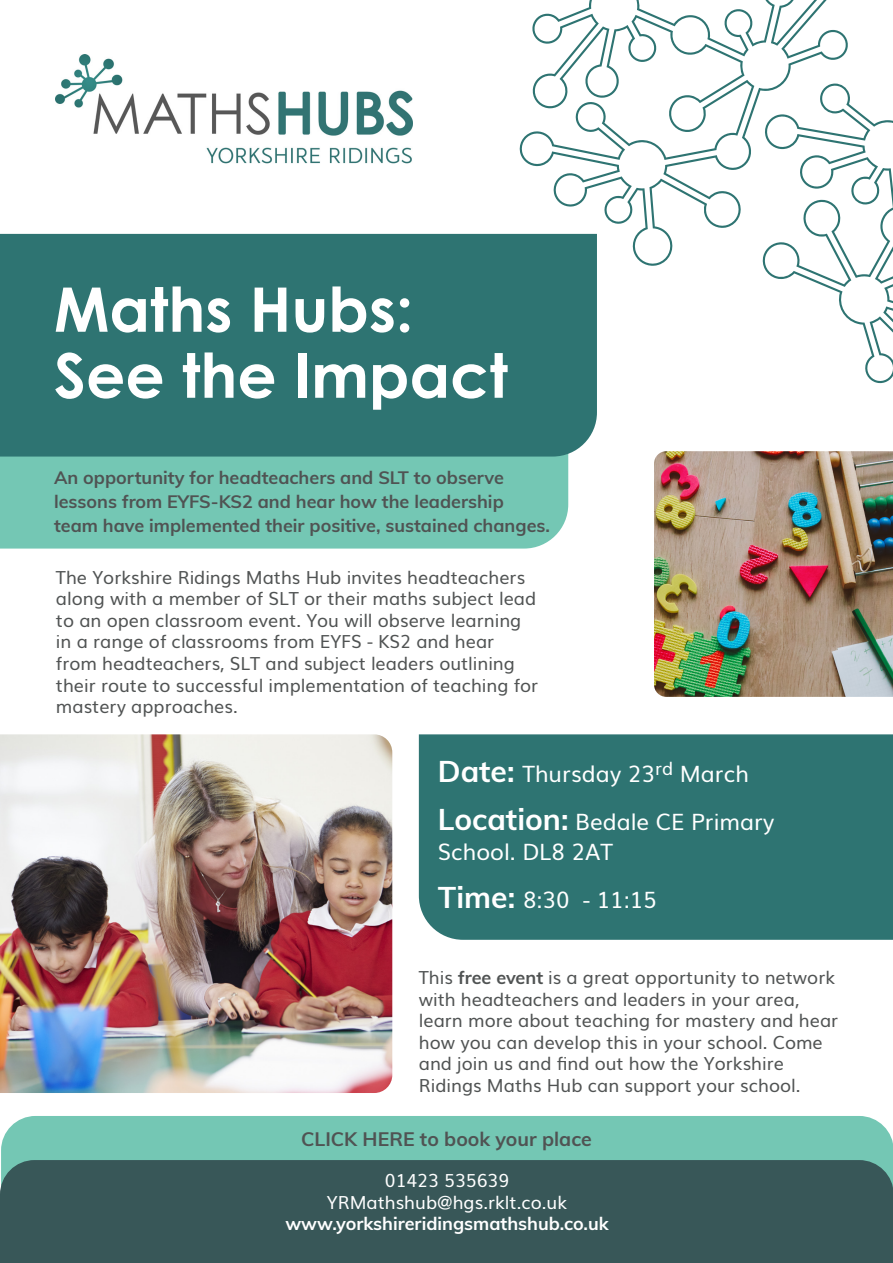
<style>
.page{position:relative;width:893px;height:1263px;background:#fff}
.page>*{position:absolute;margin:0;border:0;box-sizing:border-box;transform-origin:0 0}
.t1{font:700 61.5px/66px "Century Gothic";color:#fff}
.t2{font:22.5px "Muli";color:#fff}
.t3{font:700 19.5px "Muli";color:#505353}
.t4{font:18px/21.6px "Muli";color:#505353}
.t5{font:700 18px/24px "Muli";color:#505353}
.t6{font:18px "Muli";color:#fff}
.t7{font:700 18px "Muli";color:#fff}
.s1{font-weight:700;font-size:30px}
.s2{font-weight:700}
</style>
<div class="page">
<div style="left:1px;top:1116px;width:892px;height:44px;background:#74c7b4"></div>
<div style="left:0;top:1160px;width:893px;height:103px;background:#385758"></div>
<div style="left:419px;top:734px;width:474px;height:206px;background:#2e7472"></div>
<div style="left:0;top:456px;width:568px;height:93px;background:#74c7b4"></div>
<div style="left:0;top:234px;width:597px;height:222px;background:#2e7472"></div>
<img style="left:56px;top:54px;width:357px;height:110px">
<svg style="left:520px;top:0;width:328px;height:266px"></svg>
<svg style="left:761px;top:84px;width:132px;height:300px"></svg>
<img style="left:654px;top:451px;width:239px;height:246px">
<img style="left:0;top:734px;width:392px;height:359px">
<p class="t1" style="left:54px;top:274px;width:455px">Maths Hubs:<br>See the Impact</p>
<p class="t5" style="left:54px;top:465px;width:497px">An opportunity for headteachers and SLT to observe lessons from EYFS-KS2 and hear how the leadership team have implemented their positive, sustained changes.</p>
<p class="t4" style="left:56px;top:565px;width:484px">The Yorkshire Ridings Maths Hub invites headteachers along with a member of SLT or their maths subject lead to an open classroom event. You will observe learning in a range of classrooms from EYFS - KS2 and hear from headteachers, SLT and subject leaders outlining their route to successful implementation of teaching for mastery approaches.</p>
<p class="t2" style="left:438px;top:756px;width:313px"><span class="s1">Date:</span> Thursday 23<sup>rd</sup> March</p>
<p class="t2" style="left:438px;top:804px;width:338px"><span class="s1">Location:</span> Bedale CE Primary</p>
<p class="t2" style="left:438px;top:834px;width:177px">School. DL8 2AT</p>
<p class="t2" style="left:438px;top:882px;width:220px"><span class="s1">Time:</span> 8:30 - 11:15</p>
<p class="t4" style="left:419px;top:965px;width:421px">This <span class="s2">free event</span> is a great opportunity to network with headteachers and leaders in your area, learn more about teaching for mastery and hear how you can develop this in your school. Come and join us and find out how the Yorkshire Ridings Maths Hub can support your school.</p>
<p class="t3" style="left:301px;top:1125px;width:292px">CLICK HERE to book your place</p>
<p class="t6" style="left:385px;top:1166px;width:126px">01423 535639</p>
<p class="t6" style="left:327px;top:1187px;width:242px">YRMathshub@hgs.rklt.co.uk</p>
<p class="t7" style="left:285px;top:1210px;width:325px">www.yorkshireridingsmathshub.co.uk</p>
</div>
